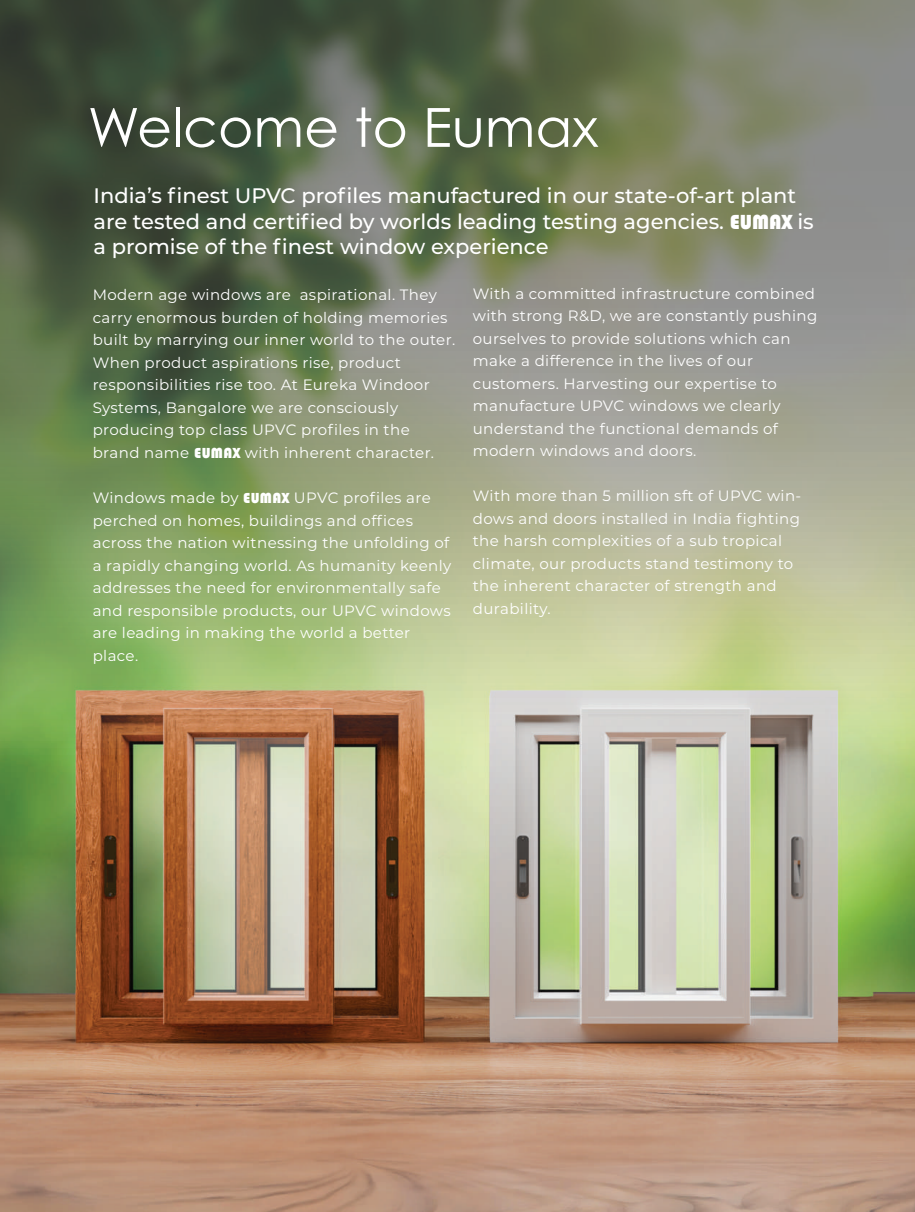
<style>
.page{position:relative;width:915px;height:1212px;background:#fff}
.page>*{position:absolute;margin:0;border:0;box-sizing:border-box;transform-origin:0 0}
.t1{font:54px "Century Gothic Pro";color:#fff}
.t2{font:500 21px/25.5px "Montserrat";color:#fff}
.t3{font:15px/22.5px "Montserrat";letter-spacing:.025em;color:#fff}
.s1{font-family:"Bauhaus 93";font-weight:400}
.s2{font-family:"Bauhaus 93"}
</style>
<div class="page">
<img style="left:0;top:0;width:914px;height:1212px">
<h1 class="t1" style="left:88px;top:94px;width:512px">Welcome to Eumax</h1>
<h2 class="t2" style="left:93px;top:182px;width:721px">India’s finest UPVC profiles manufactured in our state-of-art plant are tested and certified by worlds leading testing agencies. <span class="s1">EUMAX</span> is a promise of the finest window experience</h2>
<p class="t3" style="left:93px;top:283px;width:364px">Modern age windows are aspirational. They carry enormous burden of holding memories built by marrying our inner world to the outer.<br>When product aspirations rise, product responsibilities rise too. At Eureka Windoor Systems, Bangalore we are consciously producing top class UPVC profiles in the brand name <span class="s2">EUMAX</span> with inherent character.</p>
<p class="t3" style="left:93px;top:486px;width:360px">Windows made by <span class="s2">EUMAX</span> UPVC profiles are perched on homes, buildings and offices across the nation witnessing the unfolding of a rapidly changing world. As humanity keenly addresses the need for environmentally safe and responsible products, our UPVC windows are leading in making the world a better place.</p>
<p class="t3" style="left:472px;top:282px;width:346px">With a committed infrastructure combined with strong R&amp;D, we are constantly pushing ourselves to provide solutions which can make a difference in the lives of our customers. Harvesting our expertise to manufacture UPVC windows we clearly understand the functional demands of modern windows and doors.</p>
<p class="t3" style="left:472px;top:484px;width:330px">With more than 5 million sft of UPVC win&shy;dows and doors installed in India fighting the harsh complexities of a sub tropical climate, our products stand testimony to the inherent character of strength and durability.</p>
</div>
